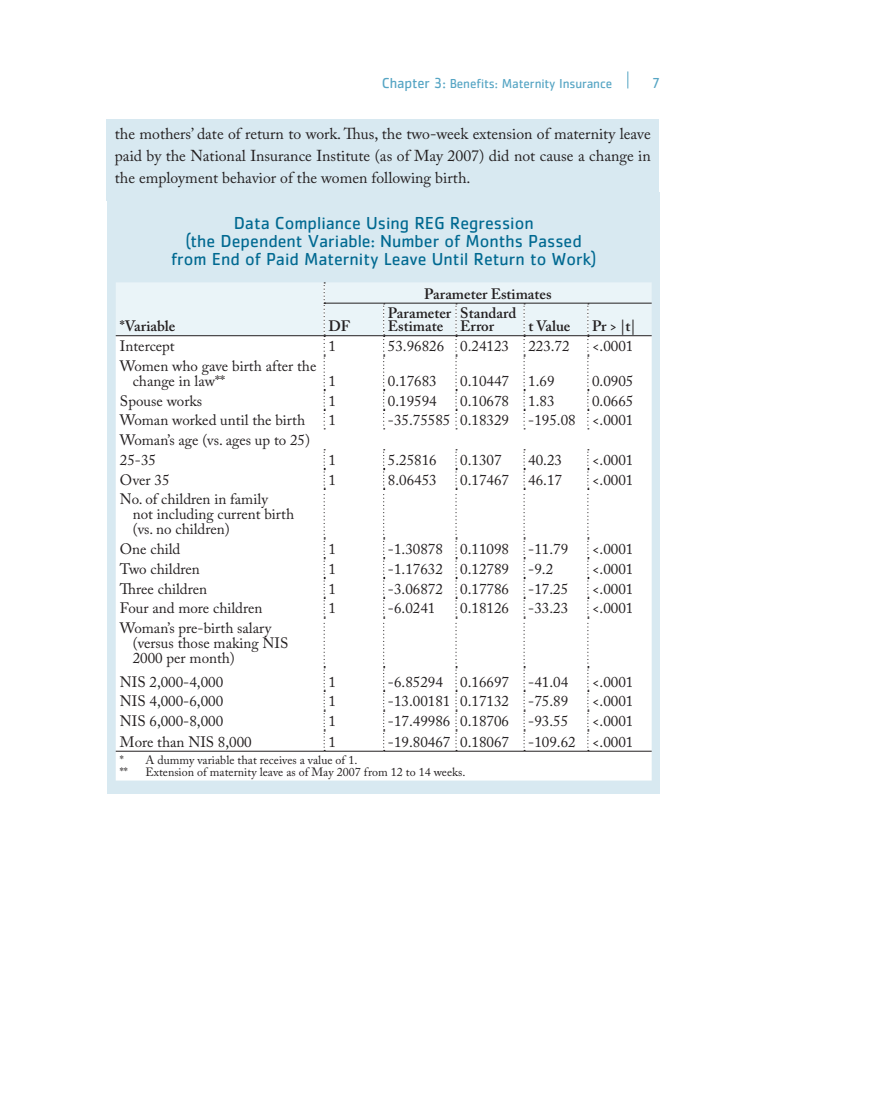
<style>
.page{position:relative;width:872px;height:1106px;background:#fff}
.page>*{position:absolute;margin:0;border:0;box-sizing:border-box;transform-origin:0 0}
.t1{font:18px/18px "Cachet Std";color:#006991;text-align:center}
.t2{font:15.75px/21.8px "Adobe Caslon Pro";color:#231f20;text-align:justify}
.t3{font:15px/15px "Adobe Caslon Pro";color:#231f20}
.t4{font:600 15px/13.5px "Adobe Caslon Pro";color:#231f20}
.t5{font:15px "Cachet Std";color:#56a5c4}
.t6{font:13.5px "Cachet Std";letter-spacing:-.01em;color:#56a5c4}
.t7{font:12px/12px "Adobe Caslon Pro";color:#231f20}
.s1{font-size:15px}
</style>
<div class="page">
<svg style="left:627px;top:71px;width:1px;height:17px"></svg>
<div style="left:107px;top:192px;width:553px;height:601px;background:#d8e9f1"></div>
<div style="left:106px;top:119px;width:553px;height:82px;background:#d8e9f1"></div>
<div style="left:116px;top:429px;width:535px;height:351px;background:#fff"></div>
<svg style="left:116px;top:282px;width:535px;height:147px;background:#f6f9fb"></svg>
<svg style="left:323px;top:449px;width:2px;height:302px"></svg>
<svg style="left:383px;top:449px;width:2px;height:302px"></svg>
<svg style="left:455px;top:449px;width:2px;height:302px"></svg>
<svg style="left:523px;top:449px;width:2px;height:302px"></svg>
<svg style="left:587px;top:449px;width:2px;height:302px"></svg>
<hr style="left:325px;top:303px;width:59px;height:1px;background:#231f20">
<hr style="left:384px;top:303px;width:72px;height:1px;background:#231f20">
<hr style="left:456px;top:303px;width:68px;height:1px;background:#231f20">
<hr style="left:524px;top:303px;width:64px;height:1px;background:#231f20">
<hr style="left:588px;top:303px;width:63px;height:1px;background:#231f20">
<hr style="left:116px;top:335px;width:208px;height:1px;background:#231f20">
<hr style="left:324px;top:335px;width:60px;height:1px;background:#231f20">
<hr style="left:384px;top:335px;width:72px;height:1px;background:#231f20">
<hr style="left:456px;top:335px;width:68px;height:1px;background:#231f20">
<hr style="left:524px;top:335px;width:64px;height:1px;background:#231f20">
<hr style="left:588px;top:335px;width:63px;height:1px;background:#231f20">
<hr style="left:116px;top:751px;width:208px;height:1px;background:#231f20">
<hr style="left:324px;top:751px;width:60px;height:1px;background:#231f20">
<hr style="left:384px;top:751px;width:72px;height:1px;background:#231f20">
<hr style="left:456px;top:751px;width:68px;height:1px;background:#231f20">
<hr style="left:524px;top:751px;width:64px;height:1px;background:#231f20">
<hr style="left:588px;top:751px;width:63px;height:1px;background:#231f20">
<p class="t6" style="left:382px;top:76px;width:232px"><span class="s1">Chapter 3:</span> Benefits: Maternity Insurance</p>
<p class="t5" style="left:651px;top:74px;width:10px">7</p>
<p class="t2" style="left:115px;top:123px;width:537px">the mothers’ date of return to work. Thus, the two-week extension of maternity leave paid by the National Insurance Institute (as of May 2007) did not cause a change in the employment behavior of the women following birth.</p>
<p class="t1" style="left:171px;top:214px;width:427px">Data Compliance Using REG Regression<br>(the Dependent Variable: Number of Months Passed from End of Paid Maternity Leave Until Return to Work)</p>
<p class="t4" style="left:120px;top:319px;width:57px">*Variable</p>
<p class="t4" style="left:328px;top:319px;width:23px">DF</p>
<p class="t4" style="left:424px;top:287px;width:129px">Parameter Estimates</p>
<p class="t4" style="left:388px;top:306px;width:65px">Parameter<br>Estimate</p>
<p class="t4" style="left:460px;top:306px;width:58px">Standard<br>Error</p>
<p class="t4" style="left:528px;top:319px;width:44px">t Value</p>
<p class="t4" style="left:592px;top:319px;width:45px">Pr &gt; |t|</p>
<p class="t3" style="left:120px;top:338px;width:56px">Intercept</p>
<p class="t3" style="left:328px;top:338px;width:9px">1</p>
<p class="t3" style="left:388px;top:338px;width:123px">53.96826 0.24123</p>
<p class="t3" style="left:528px;top:338px;width:43px">223.72</p>
<p class="t3" style="left:592px;top:338px;width:43px">&lt;.0001</p>
<p class="t3" style="left:133px;top:358px;width:185px;text-indent:-13px">Women who gave birth after the change in law**</p>
<p class="t3" style="left:328px;top:373px;width:9px">1</p>
<p class="t3" style="left:388px;top:373px;width:50px">0.17683</p>
<p class="t3" style="left:460px;top:373px;width:50px">0.10447</p>
<p class="t3" style="left:528px;top:373px;width:28px">1.69</p>
<p class="t3" style="left:592px;top:373px;width:43px">0.0905</p>
<p class="t3" style="left:120px;top:393px;width:84px">Spouse works</p>
<p class="t3" style="left:328px;top:393px;width:9px">1</p>
<p class="t3" style="left:388px;top:393px;width:50px">0.19594</p>
<p class="t3" style="left:460px;top:393px;width:50px">0.10678</p>
<p class="t3" style="left:528px;top:393px;width:28px">1.83</p>
<p class="t3" style="left:592px;top:393px;width:43px">0.0665</p>
<p class="t3" style="left:120px;top:412px;width:187px">Woman worked until the birth</p>
<p class="t3" style="left:328px;top:412px;width:9px">1</p>
<p class="t3" style="left:388px;top:412px;width:123px">-35.75585 0.18329</p>
<p class="t3" style="left:528px;top:412px;width:107px">-195.08 &lt;.0001</p>
<p class="t3" style="left:120px;top:430px;width:192px;line-height:19.8px">Woman’s age (vs. ages up to 25)<br>25-35</p>
<p class="t3" style="left:328px;top:452px;width:9px">1</p>
<p class="t3" style="left:388px;top:452px;width:50px">5.25816</p>
<p class="t3" style="left:460px;top:452px;width:43px">0.1307</p>
<p class="t3" style="left:528px;top:452px;width:35px">40.23</p>
<p class="t3" style="left:592px;top:452px;width:43px">&lt;.0001</p>
<p class="t3" style="left:120px;top:472px;width:51px">Over 35</p>
<p class="t3" style="left:328px;top:472px;width:9px">1</p>
<p class="t3" style="left:388px;top:472px;width:50px">8.06453</p>
<p class="t3" style="left:460px;top:472px;width:50px">0.17467</p>
<p class="t3" style="left:528px;top:472px;width:35px">46.17</p>
<p class="t3" style="left:592px;top:472px;width:43px">&lt;.0001</p>
<p class="t3" style="left:133px;top:491px;width:163px;text-indent:-13px">No. of children in family<br>not including current birth (vs. no children)</p>
<p class="t3" style="left:120px;top:541px;width:62px">One child</p>
<p class="t3" style="left:328px;top:541px;width:9px">1</p>
<p class="t3" style="left:388px;top:541px;width:123px">-1.30878 0.11098</p>
<p class="t3" style="left:528px;top:541px;width:41px">-11.79</p>
<p class="t3" style="left:592px;top:541px;width:43px">&lt;.0001</p>
<p class="t3" style="left:120px;top:561px;width:81px">Two children</p>
<p class="t3" style="left:328px;top:561px;width:9px">1</p>
<p class="t3" style="left:388px;top:561px;width:123px">-1.17632 0.12789</p>
<p class="t3" style="left:528px;top:561px;width:26px">-9.2</p>
<p class="t3" style="left:592px;top:561px;width:43px">&lt;.0001</p>
<p class="t3" style="left:120px;top:581px;width:89px">Three children</p>
<p class="t3" style="left:328px;top:581px;width:9px">1</p>
<p class="t3" style="left:388px;top:581px;width:123px">-3.06872 0.17786</p>
<p class="t3" style="left:528px;top:581px;width:41px">-17.25</p>
<p class="t3" style="left:592px;top:581px;width:43px">&lt;.0001</p>
<p class="t3" style="left:120px;top:600px;width:144px">Four and more children</p>
<p class="t3" style="left:328px;top:600px;width:9px">1</p>
<p class="t3" style="left:388px;top:600px;width:49px">-6.0241</p>
<p class="t3" style="left:460px;top:600px;width:50px">0.18126</p>
<p class="t3" style="left:528px;top:600px;width:41px">-33.23</p>
<p class="t3" style="left:592px;top:600px;width:43px">&lt;.0001</p>
<p class="t3" style="left:133px;top:620px;width:157px;text-indent:-13px">Woman’s pre-birth salary (versus those making NIS<br>2000 per month)</p>
<p class="t3" style="left:120px;top:674px;width:105px">NIS 2,000-4,000</p>
<p class="t3" style="left:328px;top:674px;width:9px">1</p>
<p class="t3" style="left:388px;top:674px;width:123px">-6.85294 0.16697</p>
<p class="t3" style="left:528px;top:674px;width:41px">-41.04</p>
<p class="t3" style="left:592px;top:674px;width:43px">&lt;.0001</p>
<p class="t3" style="left:120px;top:693px;width:105px">NIS 4,000-6,000</p>
<p class="t3" style="left:328px;top:693px;width:9px">1</p>
<p class="t3" style="left:388px;top:693px;width:123px">-13.00181 0.17132</p>
<p class="t3" style="left:528px;top:693px;width:41px">-75.89</p>
<p class="t3" style="left:592px;top:693px;width:43px">&lt;.0001</p>
<p class="t3" style="left:120px;top:713px;width:105px">NIS 6,000-8,000</p>
<p class="t3" style="left:328px;top:713px;width:9px">1</p>
<p class="t3" style="left:388px;top:713px;width:123px">-17.49986 0.18706</p>
<p class="t3" style="left:528px;top:713px;width:41px">-93.55</p>
<p class="t3" style="left:592px;top:713px;width:43px">&lt;.0001</p>
<p class="t3" style="left:120px;top:734px;width:133px">More than NIS 8,000</p>
<p class="t3" style="left:328px;top:734px;width:9px">1</p>
<p class="t3" style="left:388px;top:734px;width:123px">-19.80467 0.18067</p>
<p class="t3" style="left:528px;top:734px;width:107px">-109.62 &lt;.0001</p>
<p class="t7" style="left:120px;top:754px;width:239px">* A dummy variable that receives a value of 1. **</p>
<p class="t7" style="left:145px;top:766px;width:321px">Extension of maternity leave as of May 2007 from 12 to 14 weeks.</p>
</div>
